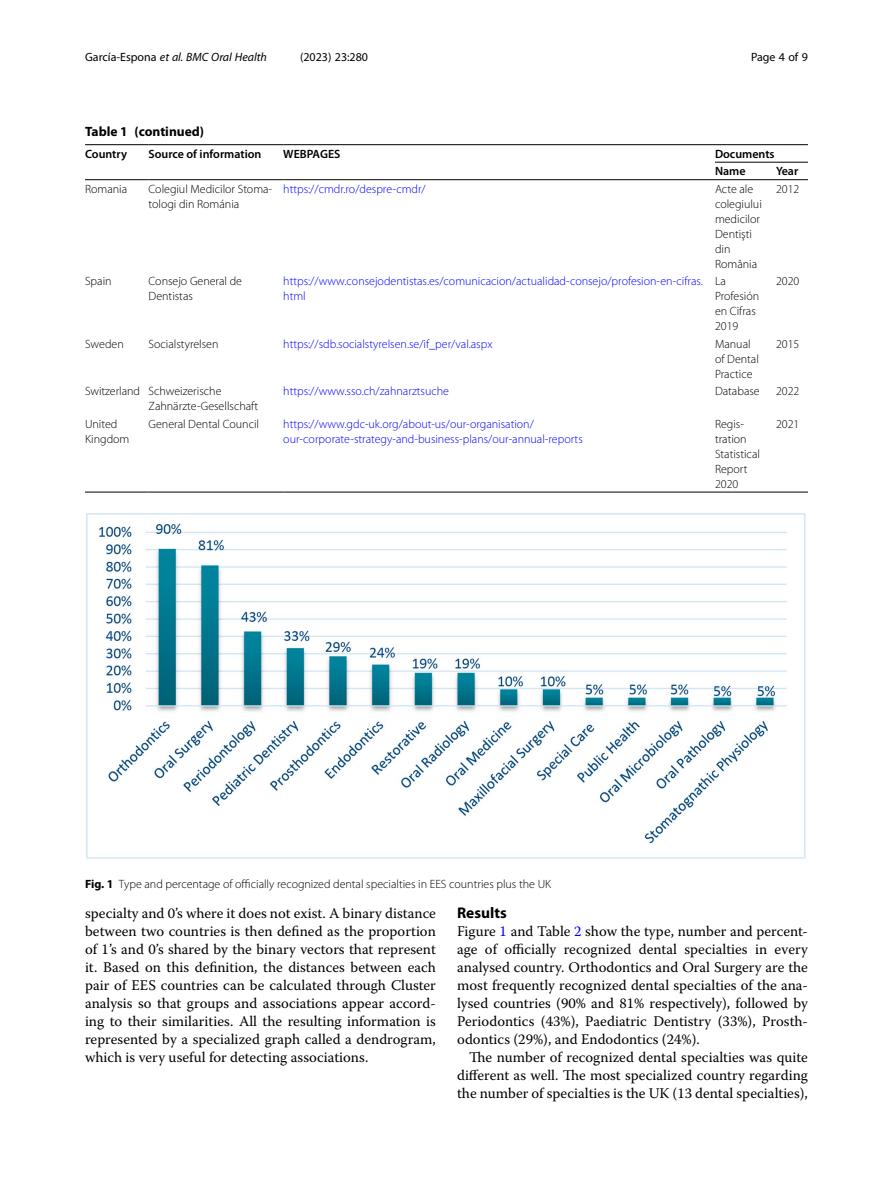
<style>
.page{position:relative;width:893px;height:1191px;background:#fff}
.page>*{position:absolute;margin:0;border:0;box-sizing:border-box;transform-origin:0 0}
.Head_1{font:700 15.45px "Myriad Pro";color:#000}
.Body_Text_Indent{font:14.7px/18px "Warnock Pro";color:#000;text-align:justify}
.Body_Text{font:14.7px/18px "Warnock Pro";color:#000;text-align:justify}
.Table_Continued{font:700 13.5px "Myriad Pro";color:#000}
.Table_Body{font:300 12px/15px "Myriad Pro";color:#000}
.Table_Body-2{font:300 12px/15px "Myriad Pro";color:#00f}
.Figure_Caption{font:300 12px "Myriad Pro";color:#000}
.Table_Head{font:600 12px "Myriad Pro";color:#000}
.t1{font:italic 12px "Myriad Pro";color:#000}
.t2{font:12px "Myriad Pro";color:#000}
.Table_Body_Tab1_Deci{font:300 12px "Myriad Pro";color:#000}
.s1{font-style:normal}
.s2{font-weight:700}
.s3{color:#00f}
</style>
<div class="page">
<img style="left:85px;top:512px;width:721px;height:347px">
<hr style="left:85px;top:179px;width:64px;height:1px;background:#000">
<hr style="left:149px;top:179px;width:134px;height:1px;background:#000">
<hr style="left:283px;top:179px;width:432px;height:1px;background:#000">
<hr style="left:149px;top:144px;width:134px;height:1px;background:#000">
<hr style="left:283px;top:144px;width:432px;height:1px;background:#000">
<hr style="left:715px;top:144px;width:61px;height:1px;background:#000">
<hr style="left:776px;top:144px;width:32px;height:1px;background:#000">
<hr style="left:715px;top:162px;width:61px;height:1px;background:#000">
<hr style="left:715px;top:179px;width:61px;height:1px;background:#000">
<hr style="left:776px;top:162px;width:32px;height:1px;background:#000">
<hr style="left:776px;top:179px;width:32px;height:1px;background:#000">
<hr style="left:85px;top:492px;width:64px;height:1px;background:#000">
<hr style="left:149px;top:492px;width:134px;height:1px;background:#000">
<hr style="left:283px;top:492px;width:432px;height:1px;background:#000">
<hr style="left:715px;top:492px;width:61px;height:1px;background:#000">
<hr style="left:776px;top:492px;width:32px;height:1px;background:#000">
<hr style="left:85px;top:144px;width:64px;height:1px;background:#000">
<p class="t1" style="left:85px;top:50px;width:183px"><span class="s1">García-Espona</span> et al. BMC Oral Health</p>
<p class="t2" style="left:300px;top:50px;width:70px">(2023) 23:280</p>
<p class="t2" style="left:751px;top:50px;width:58px">Page 4 of 9</p>
<p class="Table_Continued" style="left:85px;top:123px;width:121px">Table 1 (continued)</p>
<p class="Table_Head" style="left:85px;top:146px;width:44px">Country</p>
<p class="Table_Head" style="left:149px;top:146px;width:114px">Source of information</p>
<p class="Table_Head" style="left:283px;top:146px;width:59px">WEBPAGES</p>
<p class="Table_Head" style="left:715px;top:146px;width:61px">Documents</p>
<p class="Table_Head" style="left:715px;top:164px;width:32px">Name</p>
<p class="Table_Head" style="left:776px;top:164px;width:24px">Year</p>
<p class="Table_Body" style="left:85px;top:181px;width:44px">Romania</p>
<p class="Table_Body" style="left:149px;top:181px;width:125px">Colegiul Medicilor Stoma&shy;tologi din Románia</p>
<p class="Table_Body-2" style="left:283px;top:181px;width:144px">https://cmdr.ro/despre-cmdr/</p>
<p class="Table_Body" style="left:715px;top:181px;width:48px">Acte ale colegiului medicilor<br>Dentişti din<br>România</p>
<p class="Table_Body_Tab1_Deci" style="left:776px;top:182px;width:25px">2012</p>
<p class="Table_Body" style="left:85px;top:274px;width:28px">Spain</p>
<p class="Table_Body" style="left:149px;top:274px;width:95px">Consejo General de<br>Dentistas</p>
<p class="Table_Body-2" style="left:283px;top:274px;width:421px">https://www.consejodentistas.es/comunicacion/actualidad-consejo/profesion-en-cifras. html</p>
<p class="Table_Body" style="left:715px;top:274px;width:46px">La<br>Profesión en Cifras<br>2019</p>
<p class="Table_Body_Tab1_Deci" style="left:776px;top:275px;width:25px">2020</p>
<p class="Table_Body" style="left:85px;top:336px;width:40px">Sweden</p>
<p class="Table_Body" style="left:149px;top:336px;width:71px">Socialstyrelsen</p>
<p class="Table_Body-2" style="left:283px;top:336px;width:211px">https://sdb.socialstyrelsen.se/if_per/val.aspx</p>
<p class="Table_Body" style="left:715px;top:336px;width:45px">Manual of Dental<br>Practice</p>
<p class="Table_Body_Tab1_Deci" style="left:776px;top:337px;width:25px">2015</p>
<p class="Table_Body" style="left:85px;top:384px;width:56px">Switzerland</p>
<p class="Table_Body" style="left:149px;top:384px;width:111px">Schweizerische<br>Zahnärzte-Gesellschaft</p>
<p class="Table_Body-2" style="left:283px;top:384px;width:167px">https://www.sso.ch/zahnarztsuche</p>
<p class="Table_Body" style="left:715px;top:384px;width:46px">Database</p>
<p class="Table_Body_Tab1_Deci" style="left:776px;top:385px;width:25px">2022</p>
<p class="Table_Body" style="left:85px;top:416px;width:46px">United<br>Kingdom</p>
<p class="Table_Body" style="left:149px;top:416px;width:112px">General Dental Council</p>
<p class="Table_Body-2" style="left:283px;top:416px;width:301px">https://www.gdc-uk.org/about-us/our-organisation/ our-corporate-strategy-and-business-plans/our-annual-reports</p>
<p class="Table_Body" style="left:715px;top:416px;width:46px">Regis&shy;tration<br>Statistical<br>Report<br>2020</p>
<p class="Table_Body_Tab1_Deci" style="left:776px;top:417px;width:25px">2021</p>
<p class="Figure_Caption" style="left:85px;top:877px;width:468px"><span class="s2">Fig. 1</span> Type and percentage of officially recognized dental specialties in EES countries plus the UK</p>
<p class="Body_Text_Indent" style="left:85px;top:904px;width:352px">specialty and 0’s where it does not exist. A binary distance between two countries is then defined as the proportion of 1’s and 0’s shared by the binary vectors that represent it. Based on this definition, the distances between each pair of EES countries can be calculated through Cluster analysis so that groups and associations appear accord&shy;ing to their similarities. All the resulting information is represented by a specialized graph called a dendrogram, which is very useful for detecting associations.</p>
<p class="Head_1" style="left:457px;top:903px;width:51px">Results</p>
<p class="Body_Text" style="left:457px;top:922px;width:352px">Figure <span class="s3">1</span> and Table <span class="s3">2</span> show the type, number and percent&shy;age of officially recognized dental specialties in every analysed country. Orthodontics and Oral Surgery are the most frequently recognized dental specialties of the ana&shy;lysed countries (90% and 81% respectively), followed by Periodontics (43%), Paediatric Dentistry (33%), Prosth&shy;odontics (29%), and Endodontics (24%).</p>
<p class="Body_Text_Indent" style="left:457px;top:1048px;width:352px;text-indent:12px">The number of recognized dental specialties was quite different as well. The most specialized country regarding the number of specialties is the UK (13 dental specialties),</p>
</div>
